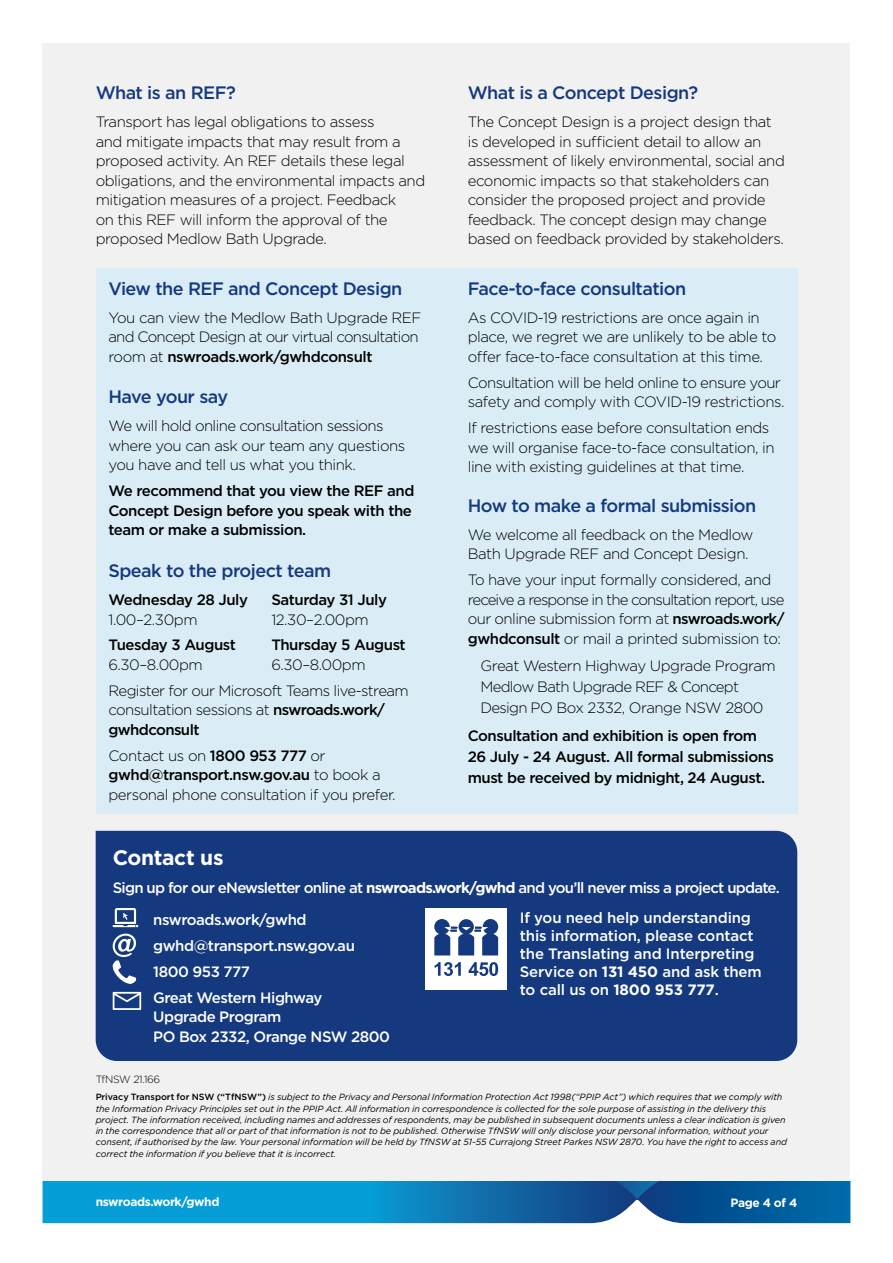
<style>
.page{position:relative;width:893px;height:1263px;background:#fff}
.page>*{position:absolute;margin:0;border:0;box-sizing:border-box;transform-origin:0 0}
._01_H2{font:700 21px "Gotham";letter-spacing:-.015em;color:#fff}
.Heading_3{font:500 18px "Gotham";letter-spacing:-.03em;color:#15397f}
.Copy{font:300 15px/19.5px "Gotham";letter-spacing:-.03em;color:#000}
.Copy-2{font:500 15px/19.5px "Gotham";letter-spacing:-.03em;color:#000}
.Copy-3{font:500 15px/19.5px "Gotham";letter-spacing:-.045em;color:#fff}
._03_Contact_info{font:500 15px/18px "Gotham";letter-spacing:-.01em;color:#fff}
.Copy-4{font:300 15px/19.5px "Gotham";letter-spacing:-.05em;color:#000}
.Bullets{font:300 15px/21px "Gotham";letter-spacing:-.05em;color:#000}
.t1{font:700 12px "Gotham";letter-spacing:-.03em;color:#fff}
.TfNSW_code{font:300 10.5px "Gotham";letter-spacing:-.03em;color:#000}
._04_Disclaimer{font:italic 9px/11.2px "Gotham";letter-spacing:-.01em;color:#000}
.s1{font-weight:500}
.s2{font-weight:300}
.s3{font-weight:700}
.s4{font-weight:500;font-style:normal}
</style>
<div class="page">
<svg style="left:43px;top:1181px;width:807px;height:42px;background:#0d7db8"></svg>
<div style="left:43px;top:44px;width:807px;height:1137px;background:#f1f1f2"></div>
<div style="left:96px;top:831px;width:701px;height:230px;background:#15397f"></div>
<svg style="left:113px;top:908px;width:25px;height:19px"></svg>
<svg style="left:112px;top:933px;width:25px;height:51px"></svg>
<svg style="left:113px;top:992px;width:28px;height:18px"></svg>
<div style="left:425px;top:908px;width:82px;height:82px;background:#fff"></div>
<svg style="left:434px;top:919px;width:64px;height:36px"></svg>
<svg style="left:435px;top:962px;width:26px;height:14px"></svg>
<svg style="left:469px;top:962px;width:29px;height:14px"></svg>
<div style="left:96px;top:268px;width:701px;height:546px;background:#daedf6"></div>
<h3 class="Heading_3" style="left:96px;top:81px;width:142px">What is an REF?</h3>
<p class="Copy" style="left:96px;top:112px;width:331px">Transport has legal obligations to assess<br>and mitigate impacts that may result from a proposed activity. An REF details these legal obligations, and the environmental impacts and mitigation measures of a project. Feedback<br>on this REF will inform the approval of the proposed Medlow Bath Upgrade.</p>
<h3 class="Heading_3" style="left:108px;top:277px;width:295px">View the REF and Concept Design</h3>
<p class="Copy-4" style="left:108px;top:307px;width:314px">You can view the Medlow Bath Upgrade REF and Concept Design at our virtual consultation room at <span class="s1">nswroads.work/gwhdconsult</span></p>
<h3 class="Heading_3" style="left:108px;top:385px;width:121px">Have your say</h3>
<p class="Copy" style="left:108px;top:416px;width:298px">We will hold online consultation sessions where you can ask our team any questions you have and tell us what you think.</p>
<p class="Copy-2" style="left:108px;top:481px;width:308px">We recommend that you view the REF and<br>Concept Design before you speak with the team or make a submission.</p>
<h3 class="Heading_3" style="left:108px;top:559px;width:224px">Speak to the project team</h3>
<p class="Copy-2" style="left:108px;top:590px;width:141px">Wednesday 28 July<br><span class="s2">1.00–2.30pm</span></p>
<p class="Copy-2" style="left:108px;top:635px;width:129px">Tuesday 3 August<br><span class="s2">6.30–8.00pm</span></p>
<p class="Copy-2" style="left:271px;top:590px;width:117px">Saturday 31 July<br><span class="s2">12.30–2.00pm</span></p>
<p class="Copy-2" style="left:271px;top:635px;width:136px">Thursday 5 August<br><span class="s2">6.30–8.00pm</span></p>
<p class="Copy" style="left:108px;top:680px;width:302px">Register for our Microsoft Teams live-stream consultation sessions at <span class="s1">nswroads.work/ gwhdconsult</span></p>
<p class="Copy" style="left:108px;top:745px;width:289px">Contact us on <span class="s1">1800 953 777</span> or <span class="s1">gwhd@transport.nsw.gov.au</span> to book a personal phone consultation if you prefer.</p>
<h3 class="Heading_3" style="left:468px;top:81px;width:232px">What is a Concept Design?</h3>
<p class="Copy" style="left:468px;top:112px;width:319px">The Concept Design is a project design that is developed in sufficient detail to allow an assessment of likely environmental, social and economic impacts so that stakeholders can consider the proposed project and provide feedback. The concept design may change based on feedback provided by stakeholders.</p>
<h3 class="Heading_3" style="left:468px;top:277px;width:220px">Face-to-face consultation</h3>
<p class="Copy" style="left:468px;top:307px;width:310px">As COVID-19 restrictions are once again in place, we regret we are unlikely to be able to offer face-to-face consultation at this time.</p>
<p class="Copy" style="left:468px;top:372px;width:318px">Consultation will be held online to ensure your safety and comply with COVID-19 restrictions.</p>
<p class="Copy" style="left:468px;top:418px;width:308px">If restrictions ease before consultation ends we will organise face-to-face consultation, in line with existing guidelines at that time.</p>
<h3 class="Heading_3" style="left:468px;top:493px;width:290px">How to make a formal submission</h3>
<p class="Copy" style="left:468px;top:524px;width:287px">We welcome all feedback on the Medlow<br>Bath Upgrade REF and Concept Design.</p>
<p class="Copy" style="left:468px;top:569px;width:318px">To have your input formally considered, and receive a response in the consultation report, use our online submission form at <span class="s1">nswroads.work/ gwhdconsult</span> or mail a printed submission to:</p>
<p class="Bullets" style="left:480px;top:655px;width:297px">Great Western Highway Upgrade Program<br>Medlow Bath Upgrade REF &amp; Concept<br>Design PO Box 2332, Orange NSW 2800</p>
<p class="Copy-2" style="left:468px;top:725px;width:308px;line-height:21px">Consultation and exhibition is open from<br>26 July - 24 August. All formal submissions must be received by midnight, 24 August.</p>
<h2 class="_01_H2" style="left:113px;top:843px;width:112px">Contact us</h2>
<p class="Copy-3" style="left:113px;top:877px;width:669px">Sign up for our eNewsletter online at <span class="s3">nswroads.work/gwhd</span> and you’ll never miss a project update.</p>
<p class="Copy-3" style="left:153px;top:910px;width:155px">nswroads.work/gwhd</p>
<p class="Copy-3" style="left:153px;top:935px;width:203px">gwhd@transport.nsw.gov.au</p>
<p class="Copy-3" style="left:153px;top:961px;width:98px">1800 953 777</p>
<p class="Copy-3" style="left:153px;top:987px;width:238px">Great Western Highway<br>Upgrade Program<br>PO Box 2332, Orange NSW 2800</p>
<p class="_03_Contact_info" style="left:520px;top:909px;width:243px">If you need help understanding this information, please contact the Translating and Interpreting<br>Service on <span class="s3">131 450</span> and ask them to call us on <span class="s3">1800 953 777</span>.</p>
<p class="TfNSW_code" style="left:96px;top:1072px;width:66px">TfNSW 21.166</p>
<p class="_04_Disclaimer" style="left:96px;top:1091px;width:693px"><span class="s4">Privacy Transport for NSW (“TfNSW”)</span> is subject to the Privacy and Personal Information Protection Act 1998(“PPIP Act”) which requires that we comply with the Information Privacy Principles set out in the PPIP Act. All information in correspondence is collected for the sole purpose of assisting in the delivery this project. The information received, including names and addresses of respondents, may be published in subsequent documents unless a clear indication is given in the correspondence that all or part of that information is not to be published. Otherwise TfNSW will only disclose your personal information, without your consent, if authorised by the law. Your personal information will be held by TfNSW at 51-55 Currajong Street Parkes NSW 2870. You have the right to access and correct the information if you believe that it is incorrect.</p>
<p class="t1" style="left:96px;top:1193px;width:125px">nswroads.work/gwhd</p>
<p class="t1" style="left:731px;top:1195px;width:68px">Page 4 of 4</p>
</div>
